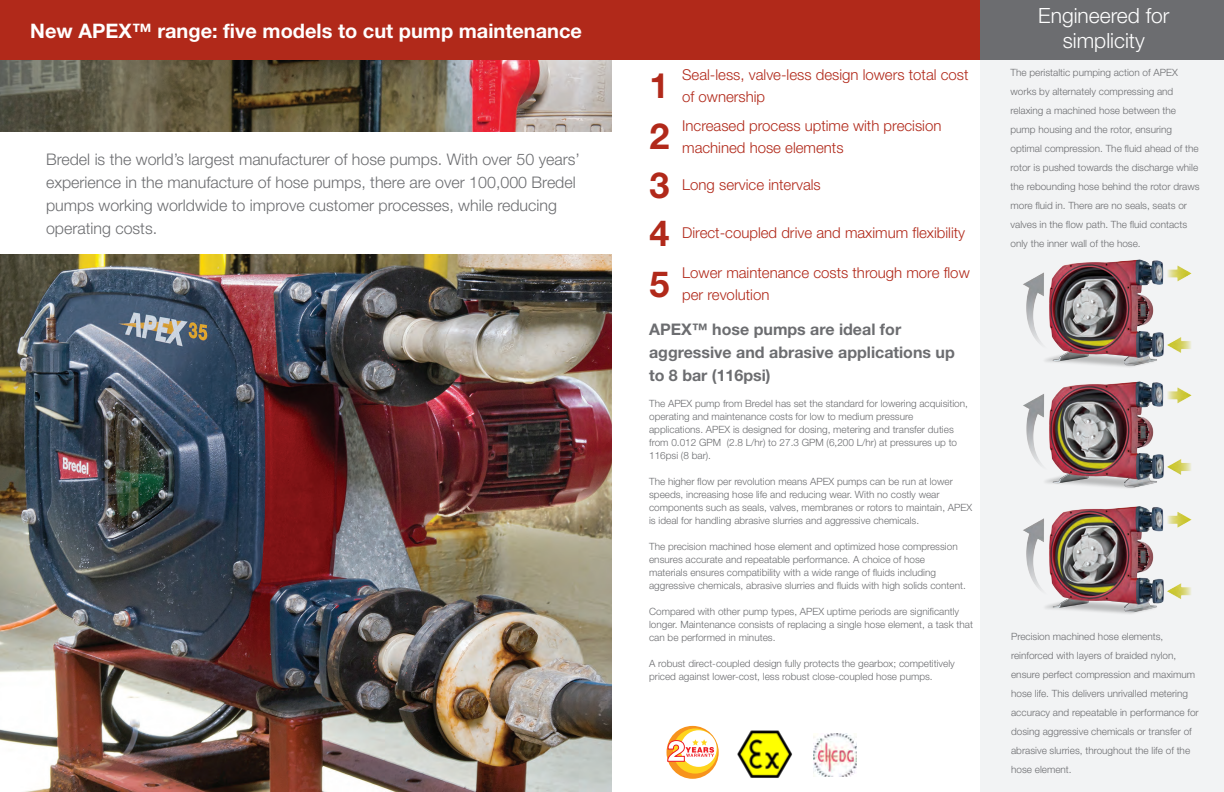
<style>
.page{position:relative;width:1224px;height:792px;background:#fff}
.page>*{position:absolute;margin:0;border:0;box-sizing:border-box;transform-origin:0 0}
.t1{font:700 36px "Helvetica Neue LT Std";color:#b1291a}
.t2{font:700 35px "Helvetica Neue LT Std";color:#b1291a}
.t3{font:300 21px "Helvetica Neue LT Std";color:#fff}
.t4{font:700 20px "Helvetica Neue LT Std";color:#fff}
.t5{font:300 16px/23px "Helvetica Neue LT Std";color:#6c6d70}
.t6{font:700 16px/23px "Helvetica Neue LT Std";color:#6c6d70}
.t7{font:300 15px/22px "Helvetica Neue LT Std";color:#b1291a}
.t8{font:300 10px/19px "Helvetica Neue LT Std";color:#6c6d70}
</style>
<div class="page">
<img style="left:0;top:60px;width:612px;height:732px">
<div style="left:0;top:0;width:1184px;height:60px;background:#b1291a"></div>
<div style="left:981px;top:0;width:243px;height:792px;background:#f2f3f4"></div>
<div style="left:981px;top:0;width:243px;height:60px;background:#6c6d70"></div>
<img style="left:1023px;top:259px;width:169px;height:355px">
<svg style="left:667px;top:726px;width:52px;height:53px"></svg>
<div style="left:673px;top:728px;width:44px;height:46px;background:#fed41d;border-radius:50%"></div>
<div style="left:681px;top:730px;width:36px;height:37px;background:#fff;border-radius:50%"></div>
<svg style="left:667px;top:739px;width:47px;height:23px"></svg>
<img style="left:737px;top:730px;width:55px;height:48px">
<img style="left:813px;top:733px;width:44px;height:44px">
<div style="left:0;top:132px;width:612px;height:122px;background:#fff"></div>
<p class="t4" style="left:30px;top:18px;width:553px">New APEX™ range: five models to cut pump maintenance</p>
<p class="t5" style="left:46px;top:148px;width:535px">Bredel is the world’s largest manufacturer of hose pumps. With over 50 years’ experience in the manufacture of hose pumps, there are over 100,000 Bredel pumps working worldwide to improve customer processes, while reducing operating costs.</p>
<p class="t2" style="left:650px;top:64px;width:21px">1</p>
<p class="t7" style="left:682px;top:63px;width:288px">Seal-less, valve-less design lowers total cost of ownership</p>
<p class="t1" style="left:650px;top:114px;width:22px">2</p>
<p class="t7" style="left:682px;top:114px;width:261px">Increased process uptime with precision</p>
<p class="t7" style="left:682px;top:136px;width:163px">machined hose elements</p>
<p class="t1" style="left:650px;top:162px;width:22px">3</p>
<p class="t7" style="left:682px;top:173px;width:140px">Long service intervals</p>
<p class="t1" style="left:650px;top:211px;width:22px">4</p>
<p class="t7" style="left:682px;top:222px;width:285px">Direct-coupled drive and maximum flexibility</p>
<p class="t1" style="left:650px;top:262px;width:22px">5</p>
<p class="t7" style="left:682px;top:262px;width:289px">Lower maintenance costs through more flow per revolution</p>
<p class="t6" style="left:649px;top:317px;width:254px">APEX™ hose pumps are ideal for</p>
<p class="t6" style="left:649px;top:340px;width:307px">aggressive and abrasive applications up to 8 bar (116psi)</p>
<p class="t8" style="left:649px;top:396px;width:320px;line-height:13px">The APEX pump from Bredel has set the standard for lowering acquisition, operating and maintenance costs for low to medium pressure</p>
<p class="t8" style="left:649px;top:422px;width:310px;line-height:13px">applications. APEX is designed for dosing, metering and transfer duties from 0.012 GPM (2.8 L/hr) to 27.3 GPM (6,200 L/hr) at pressures up to<br>116psi (8 bar).</p>
<p class="t8" style="left:649px;top:474px;width:325px;line-height:13px">The higher flow per revolution means APEX pumps can be run at lower speeds, increasing hose life and reducing wear. With no costly wear components such as seals, valves, membranes or rotors to maintain, APEX is ideal for handling abrasive slurries and aggressive chemicals.</p>
<p class="t8" style="left:649px;top:539px;width:310px;line-height:13px">The precision machined hose element and optimized hose compression ensures accurate and repeatable performance. A choice of hose</p>
<p class="t8" style="left:649px;top:562px;width:288px">materials ensures compatibility with a wide range of fluids including</p>
<p class="t8" style="left:649px;top:575px;width:318px">aggressive chemicals, abrasive slurries and fluids with high solids content.</p>
<p class="t8" style="left:649px;top:604px;width:325px;line-height:13px">Compared with other pump types, APEX uptime periods are significantly longer. Maintenance consists of replacing a single hose element, a task that can be performed in minutes.</p>
<p class="t8" style="left:649px;top:656px;width:307px;line-height:13px">A robust direct-coupled design fully protects the gearbox; competitively priced against lower-cost, less robust close-coupled hose pumps.</p>
<p class="t3" style="left:1038px;top:3px;width:133px">Engineered for</p>
<p class="t3" style="left:1063px;top:28px;width:84px">simplicity</p>
<p class="t8" style="left:1011px;top:62px;width:169px">The peristaltic pumping action of APEX works by alternately compressing and</p>
<p class="t8" style="left:1011px;top:100px;width:191px">relaxing a machined hose between the pump housing and the rotor, ensuring optimal compression. The fluid ahead of the rotor is pushed towards the discharge while the rebounding hose behind the rotor draws more fluid in. There are no seals, seats or valves in the flow path. The fluid contacts only the inner wall of the hose.</p>
<p class="t8" style="left:1011px;top:627px;width:154px">Precision machined hose elements,</p>
<p class="t8" style="left:1011px;top:646px;width:189px">reinforced with layers of braided nylon, ensure perfect compression and maximum hose life. This delivers unrivalled metering accuracy and repeatable in performance for dosing aggressive chemicals or transfer of abrasive slurries, throughout the life of the hose element.</p>
</div>
